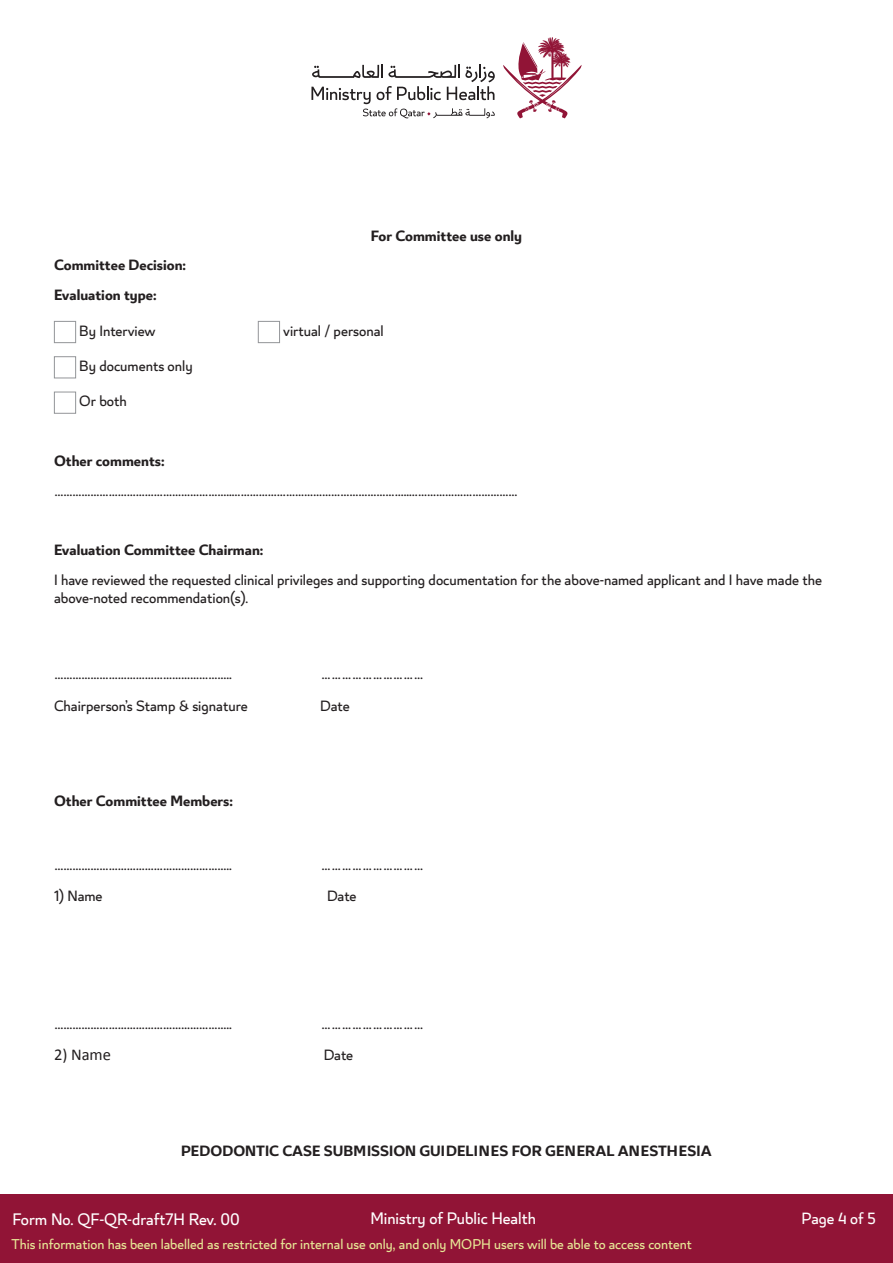
<style>
.page{position:relative;width:893px;height:1263px;background:#fff}
.page>*{position:absolute;margin:0;border:0;box-sizing:border-box;transform-origin:0 0}
.t1{font:18.45px "Lusail";color:#fff}
.t2{font:18px "Lusail";color:#fff}
.t3{font:16.5px/17.9px "Lusail";color:#231f20}
.t4{font:700 16.5px "Lusail";color:#231f20}
.t5{font:16.5px "Calibri";color:#231f20}
.t6{font:15.75px "Lusail";color:#e7e695}
</style>
<div class="page">
<svg style="left:503px;top:37px;width:78px;height:81px"></svg>
<svg style="left:311px;top:65px;width:184px;height:53px"></svg>
<div style="left:0;top:1195px;width:893px;height:68px;background:#911436"></div>
<div style="left:54px;top:321px;width:22px;height:22px;border:1px solid #939598"></div>
<div style="left:258px;top:321px;width:22px;height:22px;border:1px solid #939598"></div>
<div style="left:54px;top:356px;width:22px;height:22px;border:1px solid #939598"></div>
<div style="left:54px;top:392px;width:22px;height:22px;border:1px solid #939598"></div>
<p class="t4" style="left:371px;top:225px;width:153px">For Committee use only</p>
<p class="t4" style="left:54px;top:255px;width:133px">Committee Decision:</p>
<p class="t4" style="left:54px;top:284px;width:104px">Evaluation type:</p>
<p class="t3" style="left:79px;top:323px;width:78px">By Interview</p>
<p class="t3" style="left:283px;top:323px;width:102px">virtual / personal</p>
<p class="t3" style="left:79px;top:358px;width:115px">By documents only</p>
<p class="t3" style="left:79px;top:393px;width:49px">Or both</p>
<p class="t4" style="left:54px;top:450px;width:112px">Other comments:</p>
<p class="t3" style="left:54px;top:483px;width:466px">…………………………………………………..…………………………………………………..………………………………</p>
<p class="t4" style="left:54px;top:539px;width:211px">Evaluation Committee Chairman:</p>
<p class="t3" style="left:54px;top:572px;width:769px">I have reviewed the requested clinical privileges and supporting documentation for the above-named applicant and I have made the above-noted recommendation(s).</p>
<p class="t3" style="left:54px;top:666px;width:180px">…………………………………………………..</p>
<p class="t3" style="left:321px;top:666px;width:104px">…………………………</p>
<p class="t3" style="left:54px;top:698px;width:195px">Chairperson’s Stamp &amp; signature</p>
<p class="t3" style="left:320px;top:698px;width:31px">Date</p>
<p class="t4" style="left:54px;top:790px;width:181px">Other Committee Members:</p>
<p class="t3" style="left:54px;top:857px;width:180px">…………………………………………………..</p>
<p class="t3" style="left:321px;top:857px;width:104px">…………………………</p>
<p class="t3" style="left:54px;top:888px;width:50px">1) Name</p>
<p class="t3" style="left:327px;top:888px;width:31px">Date</p>
<p class="t3" style="left:54px;top:1016px;width:180px">…………………………………………………..</p>
<p class="t3" style="left:321px;top:1016px;width:104px">…………………………</p>
<p class="t5" style="left:54px;top:1043px;width:59px">2) Name</p>
<p class="t3" style="left:324px;top:1047px;width:31px">Date</p>
<p class="t4" style="left:181px;top:1140px;width:532px">PEDODONTIC CASE SUBMISSION GUIDELINES FOR GENERAL ANESTHESIA</p>
<p class="t1" style="left:12px;top:1208px;width:229px">Form No. QF-QR-draft7H Rev. 00</p>
<p class="t1" style="left:370px;top:1207px;width:167px">Ministry of Public Health</p>
<p class="t2" style="left:802px;top:1207px;width:76px">Page 4 of 5</p>
<p class="t6" style="left:11px;top:1235px;width:682px">This information has been labelled as restricted for internal use only, and only MOPH users will be able to access content</p>
</div>
